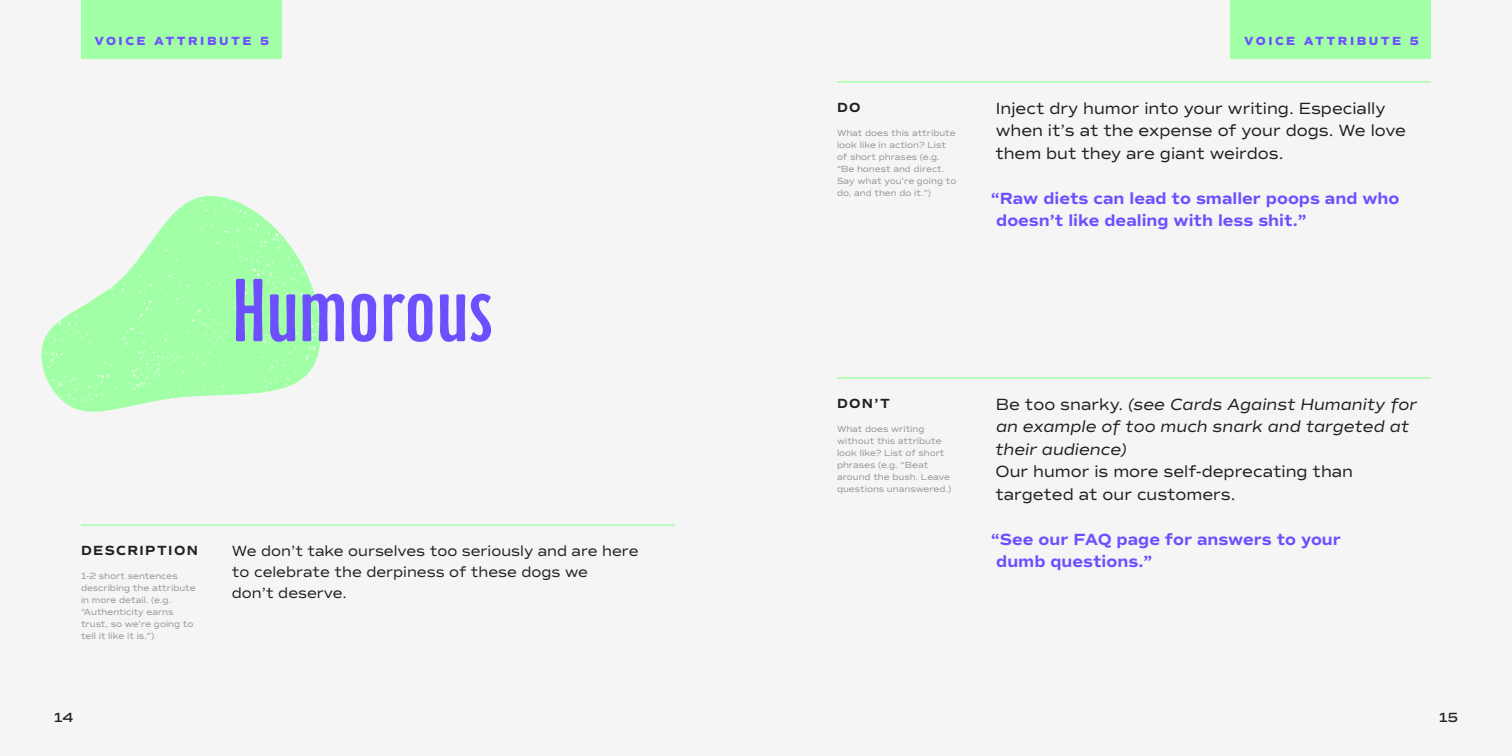
<style>
.page{position:relative;width:1512px;height:756px;background:#f5f5f5}
.page>*{position:absolute;margin:0;border:0;box-sizing:border-box;transform-origin:0 0}
.Voice_Title{font:300 96px "Hamilton";color:#6e4fff}
.Body{font:16.5px/22.5px "Commuters Sans";color:#231f20}
.Body-2{font:700 16.5px/22.5px "Commuters Sans";color:#6e4fff}
.Body-3{font:italic 16.5px/22.5px "Commuters Sans";color:#231f20}
.Body-4{font:15px/21px "Commuters Sans";color:#231f20}
.Cap__Header{font:700 13.5px "Commuters Sans";letter-spacing:.1em;color:#231f20}
.t1{font:600 13.5px "Commuters Sans";color:#231f20}
.Page_Header{font:800 12px "Commuters Sans";letter-spacing:.21em;color:#6e4fff}
.t2{font:9px/12px "Commuters Sans";color:#939598}
.s1{font-style:normal}
</style>
<div class="page">
<div style="left:81px;top:0;width:200px;height:58px;background:#a1ffa6"></div>
<div style="left:1231px;top:0;width:200px;height:58px;background:#a1ffa6"></div>
<hr style="left:81px;top:524px;width:594px;height:2px;background:#a1ffa6">
<hr style="left:837px;top:81px;width:594px;height:1px;background:#a1ffa6">
<hr style="left:837px;top:377px;width:594px;height:2px;background:#a1ffa6">
<img style="left:41px;top:196px;width:280px;height:216px">
<p class="Page_Header" style="left:94px;top:33px;width:176px">VOICE ATTRIBUTE 5</p>
<p class="Page_Header" style="left:1244px;top:33px;width:176px">VOICE ATTRIBUTE 5</p>
<p class="Voice_Title" style="left:232px;top:251px;width:263px">Humorous</p>
<p class="Cap__Header" style="left:81px;top:542px;width:118px">DESCRIPTION</p>
<p class="t2" style="left:81px;top:570px;width:116px">1-2 short sentences describing the attribute in more detail. (e.g. “Authenticity earns trust, so we’re going to tell it like it is.”)</p>
<p class="Body-4" style="left:232px;top:540px;width:408px">We don’t take ourselves too seriously and are here to celebrate the derpiness of these dogs we<br>don’t deserve.</p>
<p class="Cap__Header" style="left:837px;top:99px;width:25px">DO</p>
<p class="t2" style="left:837px;top:126px;width:121px">What does this attribute look like in action? List of short phrases (e.g. “Be honest and direct.<br>Say what you’re going to do, and then do it.”)</p>
<p class="Body" style="left:995px;top:97px;width:412px">Inject dry humor into your writing. Especially when it’s at the expense of your dogs. We love them but they are giant weirdos.</p>
<p class="Body-2" style="left:996px;top:187px;width:405px;text-indent:-5px">“Raw diets can lead to smaller poops and who doesn’t like dealing with less shit.”</p>
<p class="Cap__Header" style="left:837px;top:395px;width:55px">DON’T</p>
<p class="t2" style="left:837px;top:423px;width:116px">What does writing without this attribute look like? List of short phrases (e.g. “Beat around the bush. Leave questions unanswered.)</p>
<p class="Body-3" style="left:995px;top:393px;width:423px"><span class="s1">Be too snarky.</span> (see Cards Against Humanity for an example of too much snark and targeted at their audience)</p>
<p class="Body" style="left:995px;top:461px;width:359px">Our humor is more self-deprecating than targeted at our customers.</p>
<p class="Body-2" style="left:991px;top:528px;width:352px">“See our FAQ page for answers to your</p>
<p class="Body-2" style="left:996px;top:551px;width:158px">dumb questions.”</p>
<h3 class="t1" style="left:54px;top:709px;width:21px">14</h3>
<h3 class="t1" style="left:1439px;top:709px;width:20px">15</h3>
</div>
